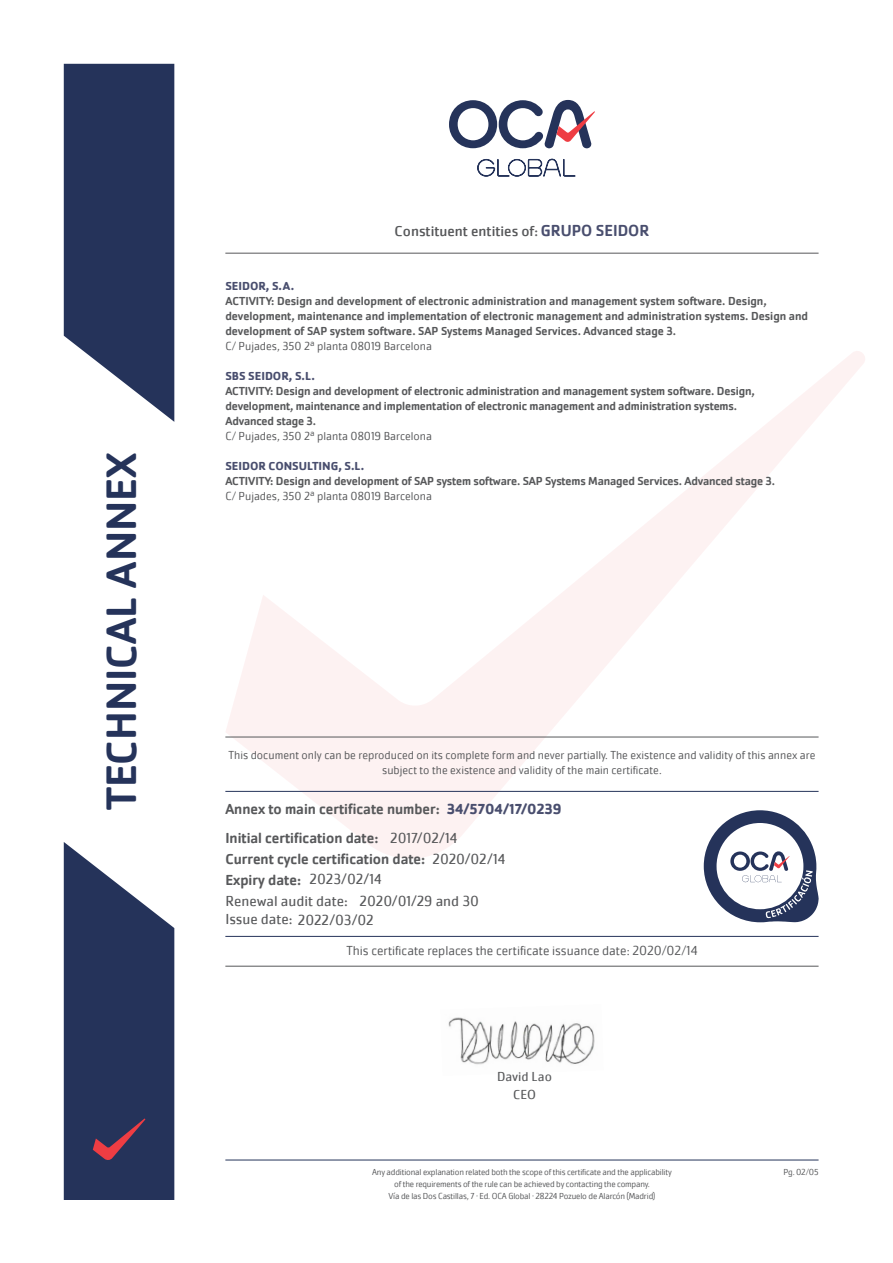
<style>
.page{position:relative;width:893px;height:1263px;background:#fff}
.page>*{position:absolute;margin:0;border:0;box-sizing:border-box;transform-origin:0 0}
.t1{font:500 43.95px "Cachet Pro";color:#25335a}
.t2{font:500 15px "Cachet Pro";color:#57585a}
.t3{font:15px "Cachet Pro";color:#57585a}
.t4{font:15px "Cachet Pro";color:#57585a}
.t5{font:700 15px "Cachet Pro";color:#494e6e}
.t6{font:300 13.5px "Cachet Pro";color:#57585a}
.t7{font:13.5px "Cachet Pro";color:#57585a}
.t8{font:500 12px/15px "Cachet Pro";letter-spacing:-.01em;color:#57585a}
.t9{font:300 12px/14.4px "Cachet Pro";color:#57585a;text-align:center}
.t10{font:700 12px "Cachet Pro";color:#494e6e}
.t11{font:300 9px "Cachet Pro";letter-spacing:-.02em;color:#57585a}
.s1{font-size:13.5px}
.s2{font-weight:500;font-size:16.5px;color:#494e6e}
</style>
<div class="page">
<svg style="left:225px;top:351px;width:640px;height:507px"></svg>
<svg style="left:64px;top:64px;width:110px;height:358px;background:#3f4b6d"></svg>
<svg style="left:449px;top:100px;width:146px;height:48px"></svg>
<svg style="left:477px;top:159px;width:99px;height:18px"></svg>
<svg style="left:64px;top:842px;width:110px;height:358px;background:#414b6d"></svg>
<img style="left:448px;top:1017px;width:147px;height:48px">
<hr style="left:225px;top:791px;width:594px;height:1px;background:#25335a">
<svg style="left:704px;top:810px;width:115px;height:112px"></svg>
<hr style="left:225px;top:1160px;width:594px;height:1px;background:#25335a">
<hr style="left:225px;top:737px;width:594px;height:1px;background:#57585a">
<hr style="left:225px;top:253px;width:594px;height:1px;background:#57585a">
<hr style="left:225px;top:936px;width:594px;height:1px;background:#25335a">
<hr style="left:225px;top:966px;width:594px;height:1px;background:#57585a">
<p class="t1" style="left:96px;top:810px;width:359px;rotate:-90deg">TECHNICAL ANNEX</p>
<p class="t4" style="left:395px;top:223px;width:256px">Constituent entities of<span class="s1">:</span> <span class="s2">GRUPO SEIDOR</span></p>
<p class="t10" style="left:225px;top:278px;width:70px">SEIDOR, S.A.</p>
<p class="t8" style="left:225px;top:293px;width:584px">ACTIVITY: Design and development of electronic administration and management system software. Design, development, maintenance and implementation of electronic management and administration systems. Design and development of SAP system software. SAP Systems Managed Services. Advanced stage 3.</p>
<p class="t9" style="left:225px;top:339px;width:208px">C/ Pujades, 350 2ª planta 08019 Barcelona</p>
<p class="t10" style="left:225px;top:368px;width:91px">SBS SEIDOR, S.L.</p>
<p class="t8" style="left:225px;top:383px;width:531px">ACTIVITY: Design and development of electronic administration and management system software. Design, development, maintenance and implementation of electronic management and administration systems.</p>
<p class="t8" style="left:225px;top:413px;width:92px">Advanced stage 3.</p>
<p class="t9" style="left:225px;top:429px;width:208px">C/ Pujades, 350 2ª planta 08019 Barcelona</p>
<p class="t10" style="left:225px;top:458px;width:140px">SEIDOR CONSULTING, S.L.</p>
<p class="t8" style="left:225px;top:473px;width:551px">ACTIVITY: Design and development of SAP system software. SAP Systems Managed Services. Advanced stage 3.</p>
<p class="t9" style="left:225px;top:489px;width:208px">C/ Pujades, 350 2ª planta 08019 Barcelona</p>
<p class="t9" style="left:228px;top:748px;width:588px">This document only can be reproduced on its complete form and never partially. The existence and validity of this annex are subject to the existence and validity of the main certificate.</p>
<p class="t2" style="left:225px;top:800px;width:216px">Annex to main certificate number:</p>
<p class="t5" style="left:447px;top:800px;width:116px">34/5704/17/0239</p>
<p class="t2" style="left:225px;top:829px;width:155px">Initial certification date:</p>
<p class="t2" style="left:225px;top:850px;width:201px">Current cycle certification date:</p>
<p class="t2" style="left:225px;top:871px;width:77px">Expiry date:</p>
<p class="t3" style="left:310px;top:870px;width:74px">2023/02/14</p>
<p class="t3" style="left:360px;top:892px;width:121px">2020/01/29 and 30</p>
<p class="t3" style="left:225px;top:910px;width:150px">Issue date: 2022/03/02</p>
<p class="t3" style="left:390px;top:829px;width:69px">2017/02/14</p>
<p class="t3" style="left:432px;top:850px;width:74px">2020/02/14</p>
<p class="t3" style="left:225px;top:892px;width:124px">Renewal audit date:</p>
<p class="t6" style="left:346px;top:943px;width:353px">This certificate replaces the certificate issuance date: 2020/02/14</p>
<p class="t7" style="left:497px;top:1069px;width:56px">David Lao</p>
<p class="t7" style="left:513px;top:1086px;width:24px">CEO</p>
<p class="t11" style="left:372px;top:1166px;width:301px">Any additional explanation related both the scope of this certificate and the applicability</p>
<p class="t11" style="left:394px;top:1178px;width:257px">of the requirements of the rule can be achieved by contacting the company.</p>
<p class="t11" style="left:388px;top:1190px;width:268px">Vía de las Dos Castillas, 7 · Ed. OCA Global · 28224 Pozuelo de Alarcón (Madrid)</p>
<p class="t11" style="left:784px;top:1166px;width:36px">Pg. 02/05</p>
</div>
